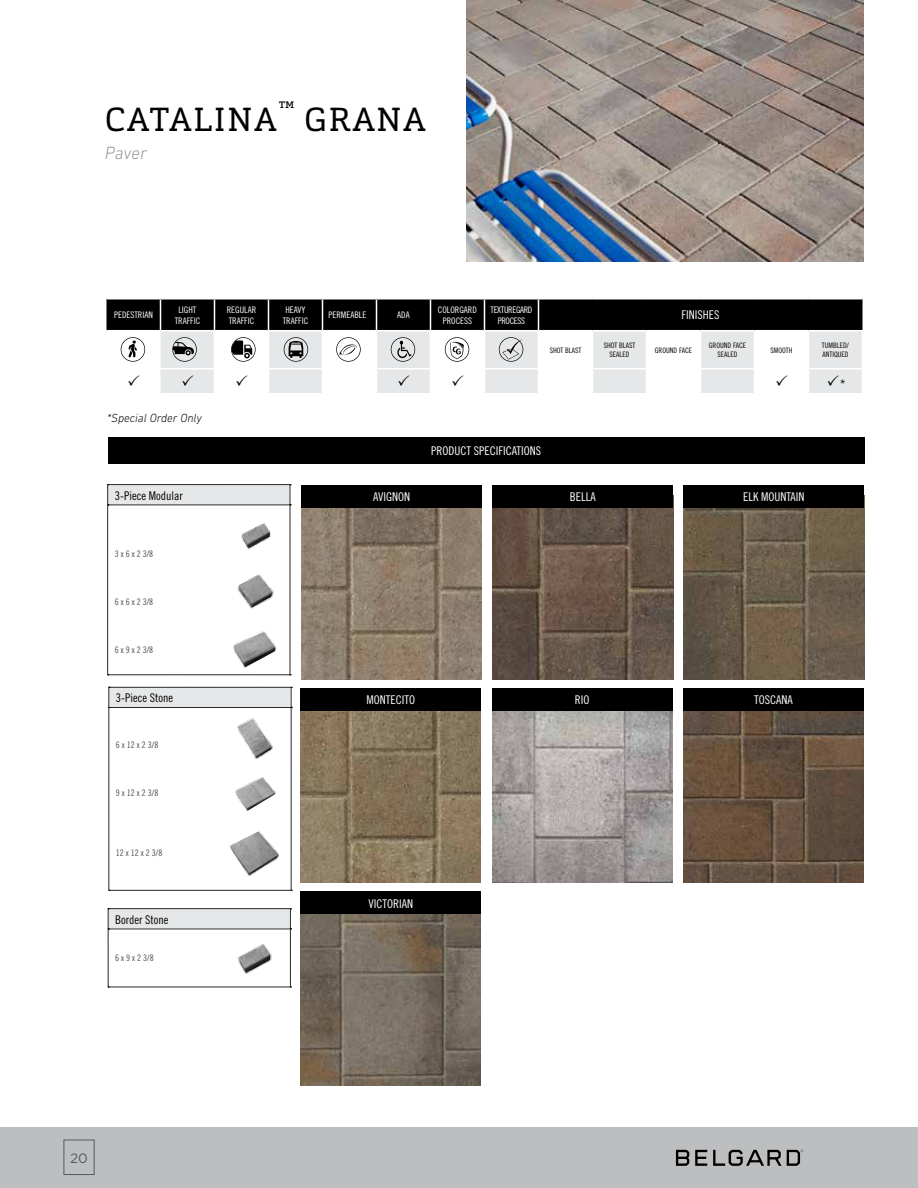
<style>
.page{position:relative;width:918px;height:1188px;background:#fff}
.page>*{position:absolute;margin:0;border:0;box-sizing:border-box;transform-origin:0 0}
.t1{font:33px "Cargan";letter-spacing:.055em;color:#000}
.t2{font:19.2px "Cargan";color:#000}
.t3{font:italic 300 18px "DIN Next W1 G";letter-spacing:-.005em;color:#939598}
.t4{font:13.5px "Gotham";color:#58595b}
.t5{font:12px "Trade Gothic Cond Eighteen";color:#fff}
.t6{font:12px "Trade Gothic Cond Eighteen";color:#000}
.t7{font:italic 300 12px "DIN Next W1 G";color:#000}
.t8{font:italic 300 12px "Cargan";color:#000}
.t9{font:9px/10.8px "Trade Gothic Cond Eighteen";color:#fff;text-align:center}
.t10{font:9px "Trade Gothic Cond Eighteen";color:#4d4d4f}
.t11{font:9px/10.8px "Trade Gothic Cond Eighteen";letter-spacing:-.04em;color:#fff;text-align:center}
.t12{font:7.5px/9px "Trade Gothic Cond Eighteen";color:#000;text-align:center}
</style>
<div class="page">
<div style="left:0;top:1128px;width:918px;height:60px;background:#bcbec0"></div>
<div style="left:64px;top:1140px;width:31px;height:35px;border:1px solid #58595b"></div>
<svg style="left:676px;top:1150px;width:13px;height:16px"></svg>
<svg style="left:695px;top:1150px;width:12px;height:16px"></svg>
<svg style="left:713px;top:1150px;width:90px;height:16px"></svg>
<div style="left:108px;top:437px;width:756px;height:27px;background:#000"></div>
<div style="left:106px;top:299px;width:756px;height:31px;background:#000"></div>
<svg style="left:160px;top:331px;width:702px;height:62px;fill:#e6e7e8"></svg>
<hr style="left:160px;top:299px;width:1px;height:31px;background:#fff">
<hr style="left:214px;top:299px;width:1px;height:31px;background:#fff">
<hr style="left:268px;top:299px;width:1px;height:31px;background:#fff">
<hr style="left:322px;top:299px;width:1px;height:31px;background:#fff">
<hr style="left:376px;top:299px;width:1px;height:31px;background:#fff">
<hr style="left:430px;top:299px;width:1px;height:31px;background:#fff">
<hr style="left:484px;top:299px;width:1px;height:31px;background:#fff">
<hr style="left:538px;top:299px;width:1px;height:31px;background:#fff">
<hr style="left:214px;top:331px;width:1px;height:37px;background:#fff">
<hr style="left:268px;top:331px;width:1px;height:37px;background:#fff">
<hr style="left:322px;top:331px;width:1px;height:37px;background:#fff">
<hr style="left:376px;top:331px;width:1px;height:37px;background:#fff">
<hr style="left:430px;top:331px;width:1px;height:37px;background:#fff">
<hr style="left:484px;top:331px;width:1px;height:37px;background:#fff">
<hr style="left:538px;top:331px;width:1px;height:37px;background:#fff">
<hr style="left:592px;top:331px;width:1px;height:37px;background:#fff">
<hr style="left:646px;top:331px;width:1px;height:37px;background:#fff">
<hr style="left:700px;top:331px;width:1px;height:37px;background:#fff">
<hr style="left:754px;top:331px;width:1px;height:37px;background:#fff">
<hr style="left:808px;top:331px;width:1px;height:37px;background:#fff">
<hr style="left:160px;top:368px;width:54px;height:2px;background:#fff">
<hr style="left:214px;top:368px;width:54px;height:2px;background:#fff">
<svg style="left:214px;top:370px;width:1px;height:23px"></svg>
<hr style="left:268px;top:368px;width:54px;height:2px;background:#fff">
<svg style="left:268px;top:370px;width:1px;height:23px"></svg>
<hr style="left:322px;top:368px;width:54px;height:2px;background:#fff">
<svg style="left:322px;top:370px;width:1px;height:23px"></svg>
<hr style="left:376px;top:368px;width:54px;height:2px;background:#fff">
<svg style="left:376px;top:370px;width:1px;height:23px"></svg>
<hr style="left:430px;top:368px;width:54px;height:2px;background:#fff">
<svg style="left:430px;top:370px;width:1px;height:23px"></svg>
<hr style="left:484px;top:368px;width:54px;height:2px;background:#fff">
<svg style="left:484px;top:370px;width:1px;height:23px"></svg>
<hr style="left:538px;top:368px;width:54px;height:2px;background:#fff">
<svg style="left:538px;top:370px;width:1px;height:23px"></svg>
<hr style="left:592px;top:368px;width:54px;height:2px;background:#fff">
<svg style="left:592px;top:370px;width:1px;height:23px"></svg>
<hr style="left:646px;top:368px;width:54px;height:2px;background:#fff">
<svg style="left:646px;top:370px;width:1px;height:23px"></svg>
<hr style="left:700px;top:368px;width:54px;height:2px;background:#fff">
<svg style="left:700px;top:370px;width:1px;height:23px"></svg>
<hr style="left:754px;top:368px;width:54px;height:2px;background:#fff">
<svg style="left:754px;top:370px;width:1px;height:23px"></svg>
<hr style="left:808px;top:368px;width:55px;height:2px;background:#fff">
<svg style="left:808px;top:370px;width:1px;height:23px"></svg>
<svg style="left:391px;top:337px;width:24px;height:25px"></svg>
<svg style="left:445px;top:337px;width:24px;height:25px"></svg>
<svg style="left:499px;top:337px;width:24px;height:25px"></svg>
<svg style="left:121px;top:337px;width:24px;height:25px"></svg>
<svg style="left:172px;top:337px;width:25px;height:25px"></svg>
<svg style="left:231px;top:337px;width:25px;height:25px"></svg>
<svg style="left:284px;top:337px;width:24px;height:25px"></svg>
<svg style="left:336px;top:337px;width:25px;height:25px"></svg>
<img style="left:466px;top:0;width:398px;height:262px">
<svg style="left:108px;top:908px;width:183px;height:80px"></svg>
<img style="left:232px;top:943px;width:44px;height:36px">
<svg style="left:107px;top:484px;width:184px;height:192px"></svg>
<img style="left:231px;top:626px;width:49px;height:50px">
<img style="left:235px;top:522px;width:44px;height:31px">
<img style="left:235px;top:565px;width:41px;height:51px">
<svg style="left:109px;top:687px;width:183px;height:204px"></svg>
<img style="left:229px;top:828px;width:51px;height:51px">
<img style="left:234px;top:776px;width:45px;height:41px">
<img style="left:233px;top:717px;width:44px;height:42px">
<img style="left:493px;top:507px;width:180px;height:172px">
<div style="left:493px;top:485px;width:180px;height:22px;background:#000"></div>
<img style="left:302px;top:507px;width:180px;height:172px">
<div style="left:302px;top:485px;width:180px;height:22px;background:#000"></div>
<img style="left:684px;top:507px;width:180px;height:172px">
<div style="left:684px;top:485px;width:180px;height:22px;background:#000"></div>
<img style="left:683px;top:711px;width:181px;height:171px">
<div style="left:683px;top:688px;width:181px;height:23px;background:#000"></div>
<img style="left:492px;top:711px;width:180px;height:171px">
<div style="left:492px;top:688px;width:180px;height:23px;background:#000"></div>
<img style="left:301px;top:711px;width:180px;height:171px">
<div style="left:301px;top:688px;width:180px;height:23px;background:#000"></div>
<img style="left:301px;top:914px;width:180px;height:172px">
<div style="left:301px;top:892px;width:180px;height:22px;background:#000"></div>
<svg style="left:182px;top:375px;width:11px;height:11px"></svg>
<svg style="left:236px;top:375px;width:11px;height:11px"></svg>
<svg style="left:398px;top:375px;width:11px;height:11px"></svg>
<svg style="left:452px;top:375px;width:11px;height:11px"></svg>
<svg style="left:776px;top:375px;width:11px;height:11px"></svg>
<svg style="left:828px;top:375px;width:11px;height:11px"></svg>
<h2 class="t2" style="left:278px;top:96px;width:18px">™</h2>
<h1 class="t1" style="left:105px;top:98px;width:173px">CATALINA</h1>
<h3 class="t3" style="left:105px;top:143px;width:44px">Paver</h3>
<h1 class="t1" style="left:305px;top:98px;width:122px">GRANA</h1>
<p class="t9" style="left:114px;top:310px;width:40px">PEDESTRIAN</p>
<p class="t9" style="left:175px;top:304px;width:27px">LIGHT<br>TRAFFIC</p>
<p class="t9" style="left:227px;top:304px;width:31px;text-align:left">REGULAR<br>TRAFFIC</p>
<p class="t9" style="left:283px;top:304px;width:27px;text-align:left">HEAVY<br>TRAFFIC</p>
<p class="t9" style="left:328px;top:310px;width:39px">PERMEABLE</p>
<p class="t9" style="left:397px;top:310px;width:14px">ADA</p>
<p class="t9" style="left:438px;top:304px;width:40px">COLORGARD<br>PROCESS</p>
<p class="t11" style="left:491px;top:304px;width:43px">TEXTUREGARD<br>PROCESS</p>
<p class="t5" style="left:682px;top:308px;width:39px">FINISHES</p>
<p class="t12" style="left:550px;top:345px;width:33px">SHOT BLAST</p>
<p class="t12" style="left:604px;top:341px;width:33px">SHOT BLAST<br>SEALED</p>
<p class="t12" style="left:655px;top:345px;width:39px">GROUND FACE</p>
<p class="t12" style="left:709px;top:341px;width:39px">GROUND FACE<br>SEALED</p>
<p class="t12" style="left:770px;top:345px;width:24px">SMOOTH</p>
<p class="t12" style="left:822px;top:341px;width:29px;text-align:left">TUMBLED/<br>ANTIQUED</p>
<p class="t8" style="left:839px;top:376px;width:6px">*</p>
<p class="t7" style="left:107px;top:411px;width:96px">*Special Order Only</p>
<p class="t6" style="left:115px;top:488px;width:69px">3-Piece Modular</p>
<p class="t10" style="left:115px;top:549px;width:40px">3 x 6 x 2 3/8</p>
<p class="t10" style="left:115px;top:597px;width:40px">6 x 6 x 2 3/8</p>
<p class="t10" style="left:115px;top:645px;width:40px">6 x 9 x 2 3/8</p>
<p class="t6" style="left:116px;top:691px;width:59px">3-Piece Stone</p>
<p class="t10" style="left:116px;top:740px;width:44px">6 x 12 x 2 3/8</p>
<p class="t10" style="left:116px;top:788px;width:44px">9 x 12 x 2 3/8</p>
<p class="t10" style="left:116px;top:848px;width:48px">12 x 12 x 2 3/8</p>
<p class="t6" style="left:115px;top:912px;width:55px">Border Stone</p>
<p class="t10" style="left:115px;top:953px;width:40px">6 x 9 x 2 3/8</p>
<p class="t5" style="left:431px;top:444px;width:112px">PRODUCT SPECIFICATIONS</p>
<p class="t5" style="left:373px;top:489px;width:38px">AVIGNON</p>
<p class="t5" style="left:570px;top:489px;width:27px">BELLA</p>
<p class="t5" style="left:743px;top:489px;width:63px">ELK MOUNTAIN</p>
<p class="t5" style="left:367px;top:693px;width:50px">MONTECITO</p>
<p class="t5" style="left:575px;top:693px;width:16px">RIO</p>
<p class="t5" style="left:754px;top:693px;width:40px">TOSCANA</p>
<p class="t5" style="left:369px;top:896px;width:46px">VICTORIAN</p>
<p class="t4" style="left:70px;top:1151px;width:19px">20</p>
</div>
